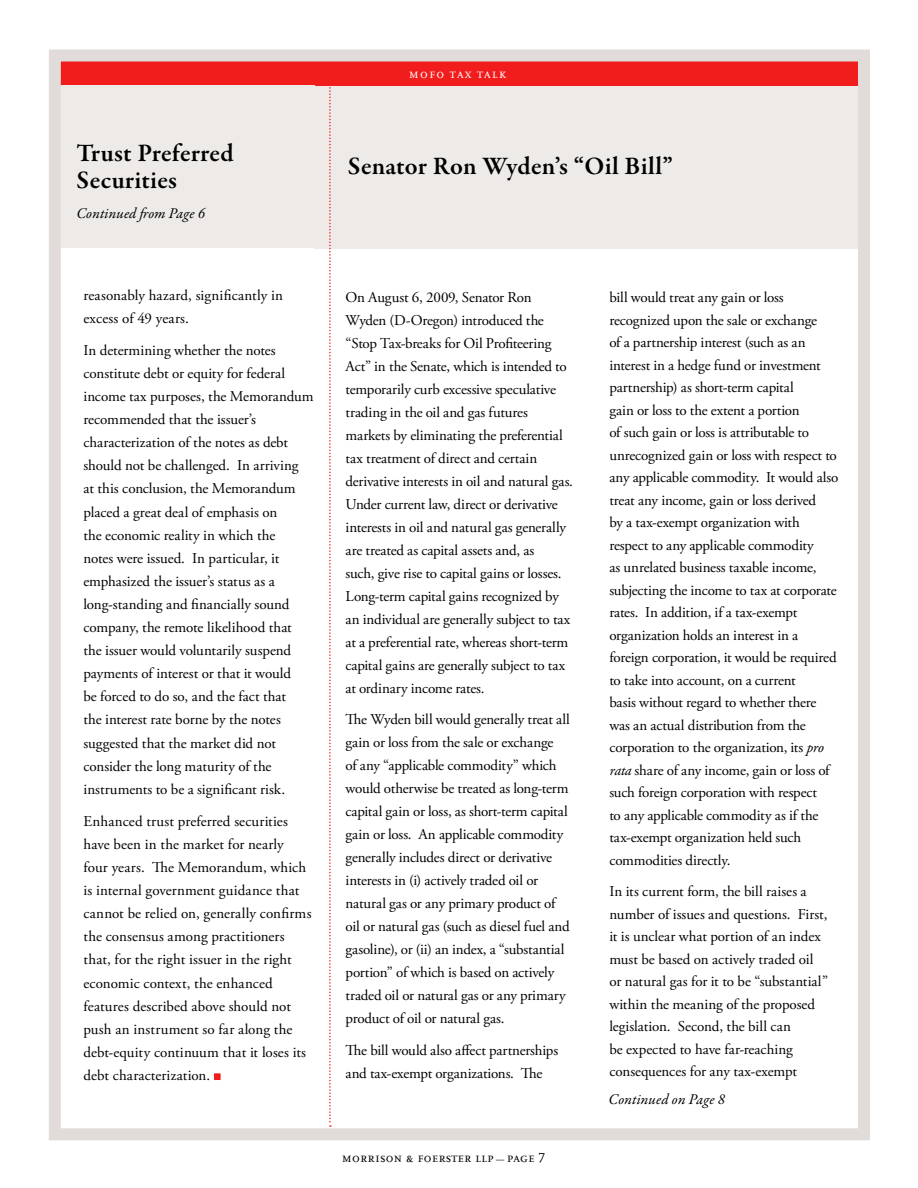
<style>
.page{position:relative;width:918px;height:1188px;background:#fff}
.page>*{position:absolute;margin:0;border:0;box-sizing:border-box;transform-origin:0 0}
.t1{font:600 25.5px/27px "Garamond Premr Pro";letter-spacing:.01em;color:#000}
.t2{font:15px/22.5px "Adobe Garamond Pro";letter-spacing:-.005em;color:#000}
.t3{font:italic 15px "Garamond Premr Pro";letter-spacing:.005em;color:#000}
.t4{font:13.5px "Scala LF Caps";letter-spacing:.01em;color:#000}
.t5{font:13.5px "Scala LF Caps";letter-spacing:.08em;color:#fff}
.s1{font-size:8.25px}
.s2{font-style:italic}
</style>
<div class="page">
<div style="left:55px;top:54px;width:810px;height:31px;background:#f11c1c"></div>
<div style="left:49px;top:50px;width:821px;height:1090px;border:12px solid #e1dcda"></div>
<div style="left:61px;top:85px;width:253px;height:163px;background:#edeae8"></div>
<svg style="left:214px;top:1074px;width:6px;height:6px"></svg>
<div style="left:314px;top:86px;width:544px;height:162px;background:#edeae8"></div>
<svg style="left:329px;top:85px;width:2px;height:1042px"></svg>
<h1 class="t1" style="left:76px;top:140px;width:159px">Trust Preferred<br>Securities</h1>
<p class="t3" style="left:76px;top:204px;width:130px">Continued from Page 6</p>
<p class="t2" style="left:83px;top:284px;width:201px;line-height:23.1px">reasonably hazard, significantly in excess of 49 years.</p>
<p class="t2" style="left:83px;top:339px;width:232px;line-height:23.1px">In determining whether the notes constitute debt or equity for federal income tax purposes, the Memorandum recommended that the issuer’s characterization of the notes as debt should not be challenged. In arriving<br>at this conclusion, the Memorandum placed a great deal of emphasis on<br>the economic reality in which the<br>notes were issued. In particular, it emphasized the issuer’s status as a long-standing and financially sound company, the remote likelihood that the issuer would voluntarily suspend payments of interest or that it would<br>be forced to do so, and the fact that<br>the interest rate borne by the notes suggested that the market did not consider the long maturity of the instruments to be a significant risk.</p>
<p class="t2" style="left:83px;top:810px;width:230px;line-height:23.1px">Enhanced trust preferred securities have been in the market for nearly four years. The Memorandum, which is internal government guidance that cannot be relied on, generally confirms the consensus among practitioners that, for the right issuer in the right economic context, the enhanced features described above should not push an instrument so far along the debt-equity continuum that it loses its debt characterization.</p>
<p class="t5" style="left:409px;top:66px;width:99px">mofo tax talk</p>
<h1 class="t1" style="left:348px;top:153px;width:326px">Senator Ron Wyden’s “Oil Bill”</h1>
<p class="t2" style="left:346px;top:287px;width:229px;line-height:23px">On August 6, 2009, Senator Ron Wyden (D-Oregon) introduced the “Stop Tax-breaks for Oil Profiteering Act” in the Senate, which is intended to temporarily curb excessive speculative trading in the oil and gas futures markets by eliminating the preferential tax treatment of direct and certain derivative interests in oil and natural gas.<br>Under current law, direct or derivative interests in oil and natural gas generally are treated as capital assets and, as<br>such, give rise to capital gains or losses.<br>Long-term capital gains recognized by an individual are generally subject to tax at a preferential rate, whereas short-term capital gains are generally subject to tax at ordinary income rates.</p>
<p class="t2" style="left:346px;top:709px;width:226px;line-height:23px">The Wyden bill would generally treat all gain or loss from the sale or exchange<br>of any “applicable commodity” which would otherwise be treated as long-term capital gain or loss, as short-term capital gain or loss. An applicable commodity generally includes direct or derivative interests in (i) actively traded oil or natural gas or any primary product of oil or natural gas (such as diesel fuel and gasoline), or (ii) an index, a “substantial portion” of which is based on actively traded oil or natural gas or any primary product of oil or natural gas.</p>
<p class="t2" style="left:346px;top:1039px;width:214px;line-height:23px">The bill would also affect partnerships and tax-exempt organizations. The</p>
<p class="t4" style="left:342px;top:1150px;width:205px">morrison &amp; foerster llp <span class="s1">—</span> page 7</p>
<p class="t2" style="left:609px;top:287px;width:231px">bill would treat any gain or loss recognized upon the sale or exchange<br>of a partnership interest (such as an interest in a hedge fund or investment partnership) as short-term capital<br>gain or loss to the extent a portion<br>of such gain or loss is attributable to unrecognized gain or loss with respect to any applicable commodity. It would also treat any income, gain or loss derived<br>by a tax-exempt organization with respect to any applicable commodity<br>as unrelated business taxable income, subjecting the income to tax at corporate rates. In addition, if a tax-exempt organization holds an interest in a foreign corporation, it would be required to take into account, on a current<br>basis without regard to whether there was an actual distribution from the corporation to the organization, its <span class="s2">pro rata</span> share of any income, gain or loss of such foreign corporation with respect<br>to any applicable commodity as if the tax-exempt organization held such commodities directly.</p>
<p class="t2" style="left:609px;top:881px;width:220px">In its current form, the bill raises a number of issues and questions. First, it is unclear what portion of an index must be based on actively traded oil or natural gas for it to be “substantial” within the meaning of the proposed legislation. Second, the bill can<br>be expected to have far-reaching consequences for any tax-exempt</p>
<p class="t3" style="left:609px;top:1089px;width:118px">Continued on Page 8</p>
</div>
